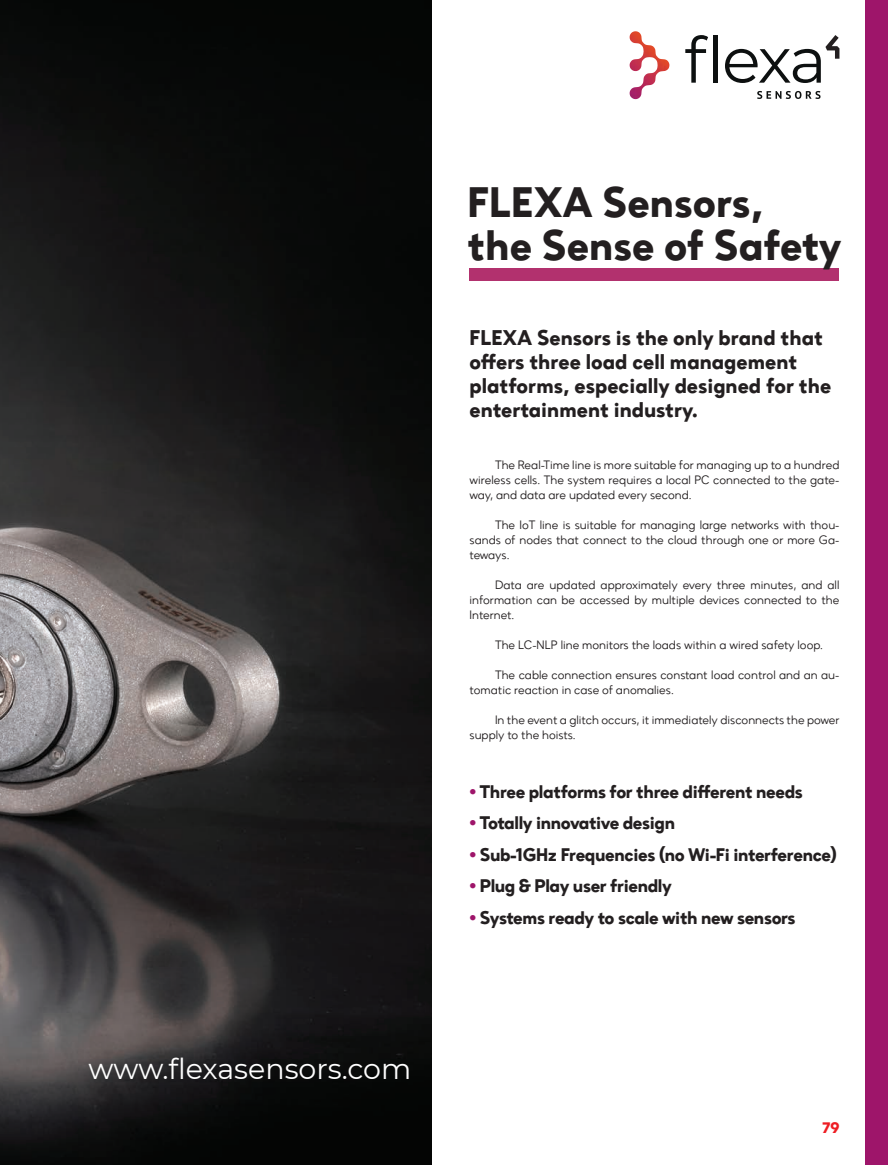
<style>
.page{position:relative;width:888px;height:1165px;background:#fff}
.page>*{position:absolute;margin:0;border:0;box-sizing:border-box;transform-origin:0 0}
.t1{font:900 42px/43.5px "Zirkel";color:#231f20}
.t2{font:28.5px "Montserrat";color:#fff}
.t3{font:900 21px/24px "Zirkel";color:#231f20}
.t4{font:900 18px "Zirkel";letter-spacing:-.02em;color:#231f20}
.t5{font:900 15px "Zirkel";color:#ee1d23}
.t6{font:12px/15px "Zirkel";color:#231f20;text-align:justify}
.s1{color:#9e156a}
</style>
<div class="page">
<div style="left:865px;top:0;width:23px;height:1164px;background:#9e156a"></div>
<img style="left:630px;top:31px;width:28px;height:63px">
<svg style="left:685px;top:35px;width:23px;height:48px"></svg>
<hr style="left:713px;top:35px;width:4px;height:48px;background:#0d1010">
<svg style="left:757px;top:91px;width:63px;height:8px"></svg>
<svg style="left:725px;top:35px;width:114px;height:48px"></svg>
<img style="left:0;top:0;width:431px;height:1164px">
<div style="left:469px;top:269px;width:370px;height:12px;background:#b2316e"></div>
<h2 class="t2" style="left:89px;top:1048px;width:324px">www.flexasensors.com</h2>
<h1 class="t1" style="left:467px;top:180px;width:376px">FLEXA Sensors,<br>the Sense of Safety</h1>
<h3 class="t3" style="left:469px;top:326px;width:363px">FLEXA Sensors is the only brand that offers three load cell management platforms, especially designed for the entertainment industry.</h3>
<p class="t6" style="left:469px;top:457px;width:371px;text-indent:26px">The Real-Time line is more suitable for managing up to a hundred wireless cells. The system requires a local PC connected to the gate&shy;way, and data are updated every second.</p>
<p class="t6" style="left:469px;top:517px;width:371px;text-indent:26px">The IoT line is suitable for managing large networks with thou&shy;sands of nodes that connect to the cloud through one or more Ga&shy;teways.</p>
<p class="t6" style="left:469px;top:577px;width:371px;text-indent:26px">Data are updated approximately every three minutes, and all information can be accessed by multiple devices connected to the Internet.</p>
<p class="t6" style="left:495px;top:637px;width:329px">The LC-NLP line monitors the loads within a wired safety loop.</p>
<p class="t6" style="left:469px;top:667px;width:371px;text-indent:26px">The cable connection ensures constant load control and an au&shy;tomatic reaction in case of anomalies.</p>
<p class="t6" style="left:469px;top:712px;width:371px;text-indent:26px">In the event a glitch occurs, it immediately disconnects the power supply to the hoists.</p>
<h3 class="t4" style="left:469px;top:780px;width:335px"><span class="s1">•</span> Three platforms for three different needs</h3>
<h3 class="t4" style="left:469px;top:811px;width:207px"><span class="s1">•</span> Totally innovative design</h3>
<h3 class="t4" style="left:469px;top:843px;width:369px"><span class="s1">•</span> Sub-1GHz Frequencies (no Wi-Fi interference)</h3>
<h3 class="t4" style="left:469px;top:874px;width:204px"><span class="s1">•</span> Plug &amp; Play user friendly</h3>
<h3 class="t4" style="left:469px;top:906px;width:328px"><span class="s1">•</span> Systems ready to scale with new sensors</h3>
<p class="t5" style="left:822px;top:1118px;width:18px">79</p>
</div>
